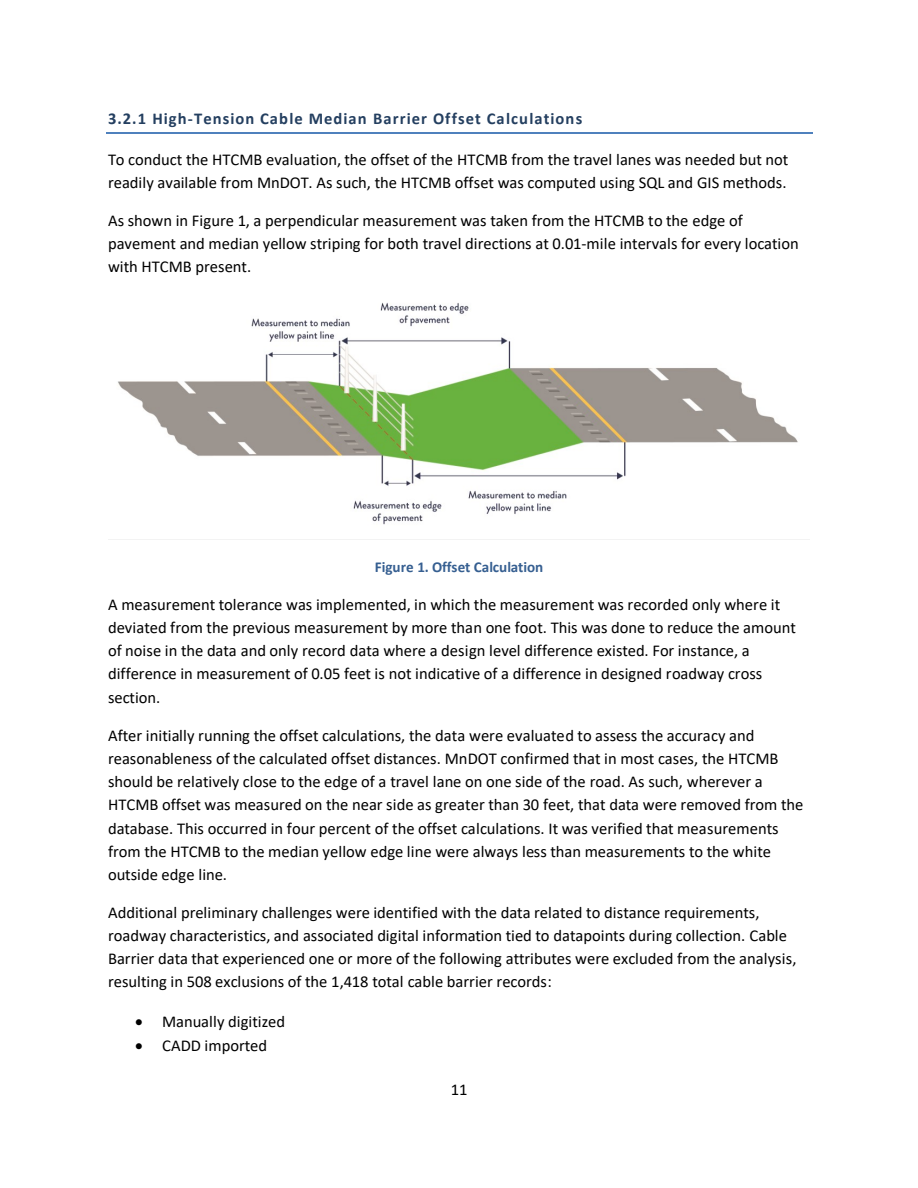
<style>
.page{position:relative;width:918px;height:1188px;background:#fff}
.page>*{position:absolute;margin:0;border:0;box-sizing:border-box;transform-origin:0 0}
.t1{font:16.5px/23.1px "Calibri";color:#000}
.t2{font:700 16.5px "Calibri";letter-spacing:.065em;color:#243f60}
.t3{font:700 15.15px "Calibri";letter-spacing:-.005em;color:#365f91}
</style>
<div class="page">
<hr style="left:106px;top:133px;width:706px;height:1px;background:#4f81bd">
<img style="left:118px;top:302px;width:680px;height:223px">
<h4 class="t2" style="left:108px;top:111px;width:476px">3.2.1 High-Tension Cable Median Barrier Offset Calculations</h4>
<p class="t1" style="left:108px;top:149px;width:682px">To conduct the HTCMB evaluation, the offset of the HTCMB from the travel lanes was needed but not readily available from MnDOT. As such, the HTCMB offset was computed using SQL and GIS methods.</p>
<p class="t1" style="left:108px;top:210px;width:692px">As shown in Figure 1, a perpendicular measurement was taken from the HTCMB to the edge of pavement and median yellow striping for both travel directions at 0.01-mile intervals for every location with HTCMB present.</p>
<p class="t3" style="left:375px;top:561px;width:170px">Figure 1. Offset Calculation</p>
<p class="t1" style="left:108px;top:594px;width:690px">A measurement tolerance was implemented, in which the measurement was recorded only where it deviated from the previous measurement by more than one foot. This was done to reduce the amount of noise in the data and only record data where a design level difference existed. For instance, a difference in measurement of 0.05 feet is not indicative of a difference in designed roadway cross section.</p>
<p class="t1" style="left:108px;top:725px;width:697px">After initially running the offset calculations, the data were evaluated to assess the accuracy and reasonableness of the calculated offset distances. MnDOT confirmed that in most cases, the HTCMB should be relatively close to the edge of a travel lane on one side of the road. As such, wherever a HTCMB offset was measured on the near side as greater than 30 feet, that data were removed from the database. This occurred in four percent of the offset calculations. It was verified that measurements from the HTCMB to the median yellow edge line were always less than measurements to the white outside edge line.</p>
<p class="t1" style="left:108px;top:902px;width:690px">Additional preliminary challenges were identified with the data related to distance requirements, roadway characteristics, and associated digital information tied to datapoints during collection. Cable Barrier data that experienced one or more of the following attributes were excluded from the analysis, resulting in 508 exclusions of the 1,418 total cable barrier records:</p>
<p class="t1" style="left:135px;top:1011px;width:152px">• Manually digitized</p>
<p class="t1" style="left:135px;top:1035px;width:134px">• CADD imported</p>
<p class="t1" style="left:451px;top:1080px;width:18px">11</p>
</div>
